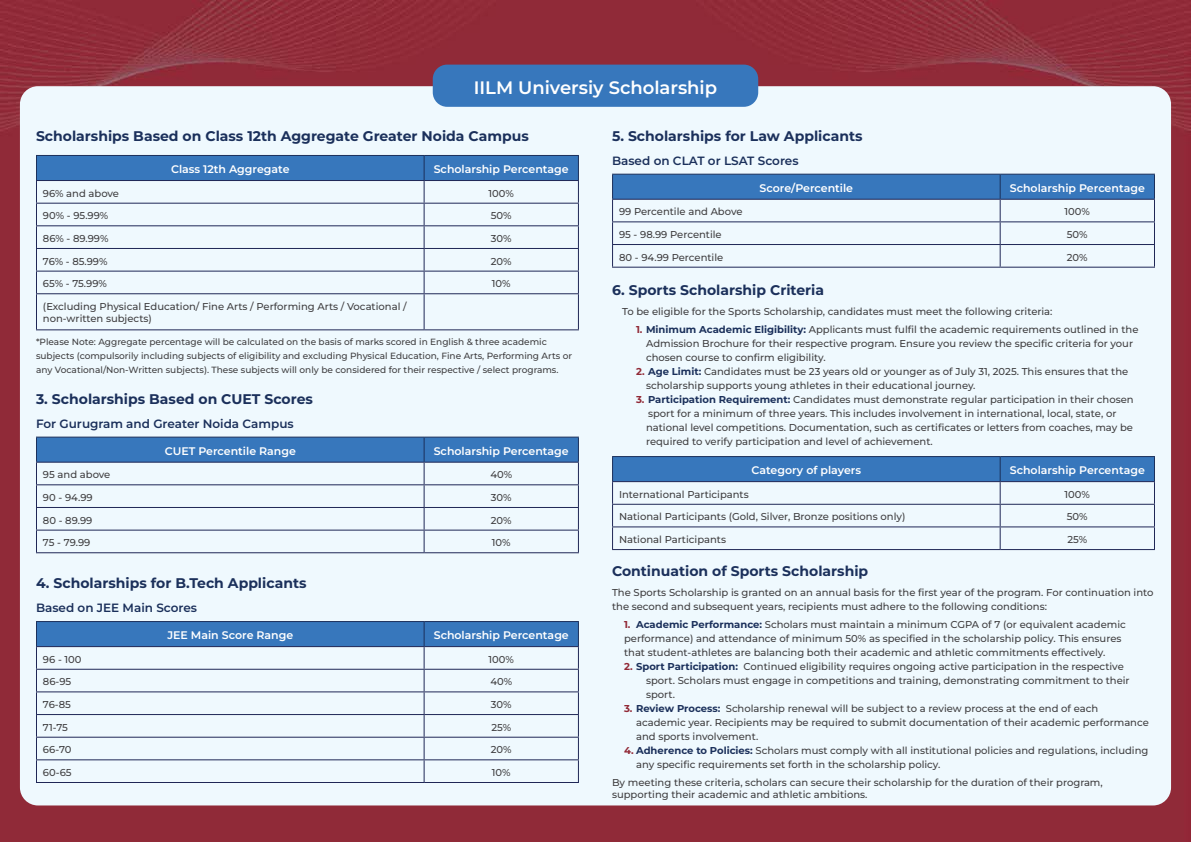
<style>
.page{position:relative;width:1191px;height:842px;background:#fff}
.page>*{position:absolute;margin:0;border:0;box-sizing:border-box;transform-origin:0 0}
.t1{font:600 18px "Montserrat";color:#fff}
.t2{font:700 14px "Montserrat";color:#1b305b}
.t3{font:600 12px "Montserrat";color:#1b305b}
.t4{font:600 11px "Montserrat";color:#fff}
.t5{font:500 10px/14px "Montserrat";color:#414042}
.t6{font:500 9px/14px "Montserrat";color:#414042}
.s1{font-weight:700;color:#912936}
.s2{font-weight:700;color:#1b305b}
</style>
<div class="page">
<img style="left:0;top:0;width:1190px;height:842px">
<div style="left:20px;top:86px;width:1151px;height:719px;background:#eff9fe;border-radius:18px"></div>
<div style="left:433px;top:65px;width:325px;height:42px;background:#3777bc;border-radius:14px"></div>
<hr style="left:36px;top:436px;width:388px;height:1px;background:#1b305b">
<hr style="left:424px;top:436px;width:155px;height:1px;background:#1b305b">
<svg style="left:36px;top:437px;width:543px;height:115px"></svg>
<hr style="left:36px;top:552px;width:388px;height:1px;background:#1f2756">
<hr style="left:424px;top:552px;width:155px;height:1px;background:#1f2756">
<svg style="left:612px;top:174px;width:543px;height:93px"></svg>
<hr style="left:612px;top:267px;width:388px;height:1px;background:#1f2756">
<hr style="left:1000px;top:267px;width:155px;height:1px;background:#1f2756">
<svg style="left:612px;top:456px;width:543px;height:93px"></svg>
<hr style="left:612px;top:549px;width:388px;height:1px;background:#1f2756">
<hr style="left:1000px;top:549px;width:155px;height:1px;background:#1f2756">
<svg style="left:36px;top:621px;width:543px;height:161px"></svg>
<hr style="left:36px;top:782px;width:388px;height:1px;background:#1f2756">
<hr style="left:424px;top:782px;width:155px;height:1px;background:#1f2756">
<svg style="left:36px;top:155px;width:543px;height:138px"></svg>
<hr style="left:36px;top:294px;width:1px;height:35px;background:#1f2756">
<hr style="left:424px;top:294px;width:1px;height:35px;background:#1f2756">
<hr style="left:578px;top:294px;width:1px;height:35px;background:#1f2756">
<hr style="left:36px;top:293px;width:388px;height:1px;background:#1f2756">
<hr style="left:424px;top:293px;width:155px;height:1px;background:#1f2756">
<hr style="left:36px;top:329px;width:388px;height:1px;background:#1f2756">
<hr style="left:424px;top:329px;width:155px;height:1px;background:#1f2756">
<h1 class="t1" style="left:474px;top:76px;width:245px">IILM Universiy Scholarship</h1>
<h2 class="t2" style="left:36px;top:126px;width:494px">Scholarships Based on Class 12th Aggregate Greater Noida Campus</h2>
<h2 class="t2" style="left:612px;top:126px;width:252px">5. Scholarships for Law Applicants</h2>
<p class="t4" style="left:171px;top:162px;width:120px">Class 12th Aggregate</p>
<p class="t4" style="left:434px;top:162px;width:137px">Scholarship Percentage</p>
<p class="t5" style="left:43px;top:186px;width:78px">96% and above</p>
<p class="t5" style="left:488px;top:186px;width:27px">100%</p>
<p class="t5" style="left:43px;top:208px;width:67px">90% - 95.99%</p>
<p class="t5" style="left:491px;top:208px;width:22px">50%</p>
<p class="t5" style="left:43px;top:231px;width:67px">86% - 89.99%</p>
<p class="t5" style="left:491px;top:231px;width:22px">30%</p>
<p class="t5" style="left:43px;top:254px;width:66px">76% - 85.99%</p>
<p class="t5" style="left:491px;top:254px;width:22px">20%</p>
<p class="t5" style="left:43px;top:276px;width:66px">65% - 75.99%</p>
<p class="t5" style="left:492px;top:276px;width:20px">10%</p>
<p class="t5" style="left:43px;top:300px;width:365px;line-height:12px">(Excluding Physical Education/ Fine Arts / Performing Arts / Vocational / non-written subjects)</p>
<p class="t6" style="left:36px;top:334px;width:538px">*Please Note: Aggregate percentage will be calculated on the basis of marks scored in English &amp; three academic subjects (compulsorily including subjects of eligibility and excluding Physical Education, Fine Arts, Performing Arts or any Vocational/Non-Written subjects). These subjects will only be considered for their respective / select programs.</p>
<h2 class="t2" style="left:36px;top:389px;width:278px">3. Scholarships Based on CUET Scores</h2>
<p class="t3" style="left:36px;top:415px;width:259px">For Gurugram and Greater Noida Campus</p>
<p class="t4" style="left:165px;top:444px;width:133px">CUET Percentile Range</p>
<p class="t4" style="left:434px;top:444px;width:137px">Scholarship Percentage</p>
<p class="t5" style="left:43px;top:467px;width:69px">95 and above</p>
<p class="t5" style="left:490px;top:467px;width:23px">40%</p>
<p class="t5" style="left:43px;top:490px;width:51px">90 - 94.99</p>
<p class="t5" style="left:491px;top:490px;width:22px">30%</p>
<p class="t5" style="left:43px;top:513px;width:51px">80 - 89.99</p>
<p class="t5" style="left:491px;top:513px;width:22px">20%</p>
<p class="t5" style="left:43px;top:535px;width:49px">75 - 79.99</p>
<p class="t5" style="left:492px;top:535px;width:20px">10%</p>
<h2 class="t2" style="left:36px;top:573px;width:272px">4. Scholarships for B.Tech Applicants</h2>
<p class="t3" style="left:36px;top:599px;width:163px">Based on JEE Main Scores</p>
<p class="t4" style="left:167px;top:628px;width:127px">JEE Main Score Range</p>
<p class="t4" style="left:434px;top:628px;width:137px">Scholarship Percentage</p>
<p class="t5" style="left:43px;top:652px;width:40px">96 - 100</p>
<p class="t5" style="left:488px;top:652px;width:27px">100%</p>
<p class="t5" style="left:43px;top:674px;width:30px">86-95</p>
<p class="t5" style="left:490px;top:674px;width:23px">40%</p>
<p class="t5" style="left:43px;top:697px;width:30px">76-85</p>
<p class="t5" style="left:491px;top:697px;width:22px">30%</p>
<p class="t5" style="left:43px;top:720px;width:27px">71-75</p>
<p class="t5" style="left:491px;top:720px;width:21px">25%</p>
<p class="t5" style="left:43px;top:742px;width:30px">66-70</p>
<p class="t5" style="left:491px;top:742px;width:22px">20%</p>
<p class="t5" style="left:43px;top:765px;width:30px">60-65</p>
<p class="t5" style="left:492px;top:765px;width:20px">10%</p>
<p class="t3" style="left:612px;top:152px;width:188px">Based on CLAT or LSAT Scores</p>
<p class="t4" style="left:760px;top:181px;width:95px">Score/Percentile</p>
<p class="t4" style="left:1010px;top:181px;width:137px">Scholarship Percentage</p>
<p class="t5" style="left:619px;top:205px;width:125px">99 Percentile and Above</p>
<p class="t5" style="left:1064px;top:205px;width:27px">100%</p>
<p class="t5" style="left:619px;top:227px;width:104px">95 - 98.99 Percentile</p>
<p class="t5" style="left:1067px;top:227px;width:22px">50%</p>
<p class="t5" style="left:619px;top:250px;width:106px">80 - 94.99 Percentile</p>
<p class="t5" style="left:1067px;top:250px;width:22px">20%</p>
<h2 class="t2" style="left:612px;top:280px;width:214px">6. Sports Scholarship Criteria</h2>
<p class="t5" style="left:622px;top:304px;width:432px">To be eligible for the Sports Scholarship, candidates must meet the following criteria:</p>
<p class="t5" style="left:646px;top:322px;width:494px;text-indent:-10px"><span class="s1">1.</span> <span class="s2">Minimum Academic Eligibility:</span> Applicants must fulfil the academic requirements outlined in the<br>Admission Brochure for their respective program. Ensure you review the specific criteria for your chosen course to confirm eligibility.</p>
<p class="t5" style="left:646px;top:364px;width:484px;text-indent:-10px"><span class="s1">2.</span> <span class="s2">Age Limit:</span> Candidates must be 23 years old or younger as of July 31, 2025. This ensures that the scholarship supports young athletes in their educational journey.</p>
<p class="t5" style="left:646px;top:392px;width:489px;text-indent:-10px"><span class="s1">3.</span> <span class="s2">Participation Requirement:</span> Candidates must demonstrate regular participation in their chosen sport for a minimum of three years. This includes involvement in international, local, state, or national level competitions. Documentation, such as certificates or letters from coaches, may be required to verify participation and level of achievement.</p>
<p class="t4" style="left:751px;top:463px;width:111px">Category of players</p>
<p class="t4" style="left:1010px;top:463px;width:137px">Scholarship Percentage</p>
<p class="t5" style="left:619px;top:487px;width:131px">International Participants</p>
<p class="t5" style="left:1064px;top:487px;width:27px">100%</p>
<p class="t5" style="left:619px;top:509px;width:288px">National Participants (Gold, Silver, Bronze positions only)</p>
<p class="t5" style="left:1067px;top:509px;width:22px">50%</p>
<p class="t5" style="left:619px;top:532px;width:109px">National Participants</p>
<p class="t5" style="left:1067px;top:532px;width:21px">25%</p>
<h2 class="t2" style="left:612px;top:561px;width:258px">Continuation of Sports Scholarship</h2>
<p class="t5" style="left:612px;top:585px;width:543px">The Sports Scholarship is granted on an annual basis for the first year of the program. For continuation into the second and subsequent years, recipients must adhere to the following conditions:</p>
<p class="t5" style="left:624px;top:617px;width:503px"><span class="s1">1.</span> <span class="s2">Academic Performance:</span> Scholars must maintain a minimum CGPA of 7 (or equivalent academic performance) and attendance of minimum 50% as specified in the scholarship policy. This ensures that student-athletes are balancing both their academic and athletic commitments effectively.</p>
<p class="t5" style="left:646px;top:659px;width:485px;text-indent:-22px"><span class="s1">2.</span> <span class="s2">Sport Participation:</span> Continued eligibility requires ongoing active participation in the respective sport. Scholars must engage in competitions and training, demonstrating commitment to their sport.</p>
<p class="t5" style="left:636px;top:701px;width:514px;text-indent:-12px"><span class="s1">3.</span> <span class="s2">Review Process:</span> Scholarship renewal will be subject to a review process at the end of each academic year. Recipients may be required to submit documentation of their academic performance and sports involvement.</p>
<p class="t5" style="left:636px;top:743px;width:514px;text-indent:-12px"><span class="s1">4.</span> <span class="s2">Adherence to Policies:</span> Scholars must comply with all institutional policies and regulations, including any specific requirements set forth in the scholarship policy.</p>
<p class="t5" style="left:612px;top:776px;width:492px;line-height:12px">By meeting these criteria, scholars can secure their scholarship for the duration of their program, supporting their academic and athletic ambitions.</p>
</div>
